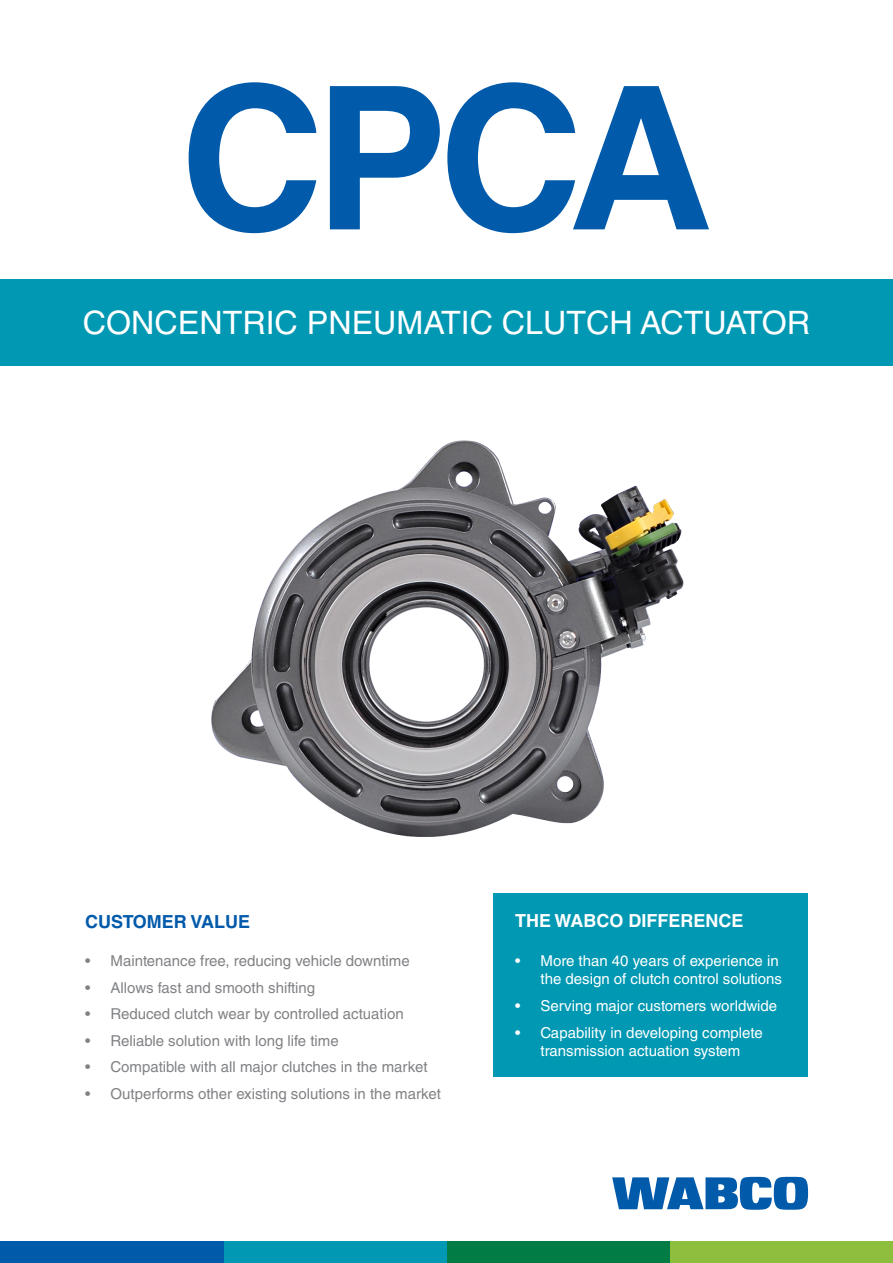
<style>
.page{position:relative;width:893px;height:1263px;background:#fff}
.page>*{position:absolute;margin:0;border:0;box-sizing:border-box;transform-origin:0 0}
.Headline{font:700 199.5px "Helvetica LT Std";color:#015aaa}
.t1{font:32.25px "Helvetica LT Std";color:#fff}
.Headline_small{font:700 18px "Helvetica LT Std";color:#fff}
.Headline_small-2{font:700 18px "Helvetica LT Std";color:#015aaa}
.t2{font:15px "Helvetica LT Std";color:#808285}
.t3{font:15px/18px "Helvetica LT Std";color:#fff;text-align:right}
</style>
<div class="page">
<img style="left:211px;top:440px;width:473px;height:397px">
<svg style="left:612px;top:1176px;width:196px;height:34px"></svg>
<div style="left:670px;top:1242px;width:223px;height:21px;background:#8dbe3e"></div>
<div style="left:446px;top:1242px;width:224px;height:21px;background:#007c44"></div>
<div style="left:223px;top:1242px;width:223px;height:21px;background:#0098b2"></div>
<div style="left:0;top:1242px;width:223px;height:21px;background:#015aaa"></div>
<div style="left:0;top:279px;width:893px;height:87px;background:#0098b2"></div>
<div style="left:494px;top:893px;width:314px;height:184px;background:#0098b2"></div>
<p class="Headline" style="left:180px;top:37px;width:535px">CPCA</p>
<p class="t1" style="left:83px;top:304px;width:729px">CONCENTRIC PNEUMATIC CLUTCH ACTUATOR</p>
<p class="Headline_small-2" style="left:85px;top:910px;width:167px">CUSTOMER VALUE</p>
<p class="t2" style="left:85px;top:952px;width:326px">• Maintenance free, reducing vehicle downtime</p>
<p class="t2" style="left:85px;top:979px;width:232px">• Allows fast and smooth shifting</p>
<p class="t2" style="left:85px;top:1005px;width:320px">• Reduced clutch wear by controlled actuation</p>
<p class="t2" style="left:85px;top:1032px;width:255px">• Reliable solution with long life time</p>
<p class="t2" style="left:85px;top:1058px;width:344px">• Compatible with all major clutches in the market</p>
<p class="t2" style="left:85px;top:1085px;width:357px">• Outperforms other existing solutions in the market</p>
<p class="Headline_small" style="left:515px;top:910px;width:230px">THE WABCO DIFFERENCE</p>
<p class="t3" style="left:515px;top:952px;width:268px">• More than 40 years of experience in the design of clutch control solutions</p>
<p class="t3" style="left:515px;top:997px;width:264px">• Serving major customers worldwide</p>
<p class="t3" style="left:515px;top:1023px;width:249px;text-align:center">• Capability in developing complete transmission actuation system</p>
</div>
